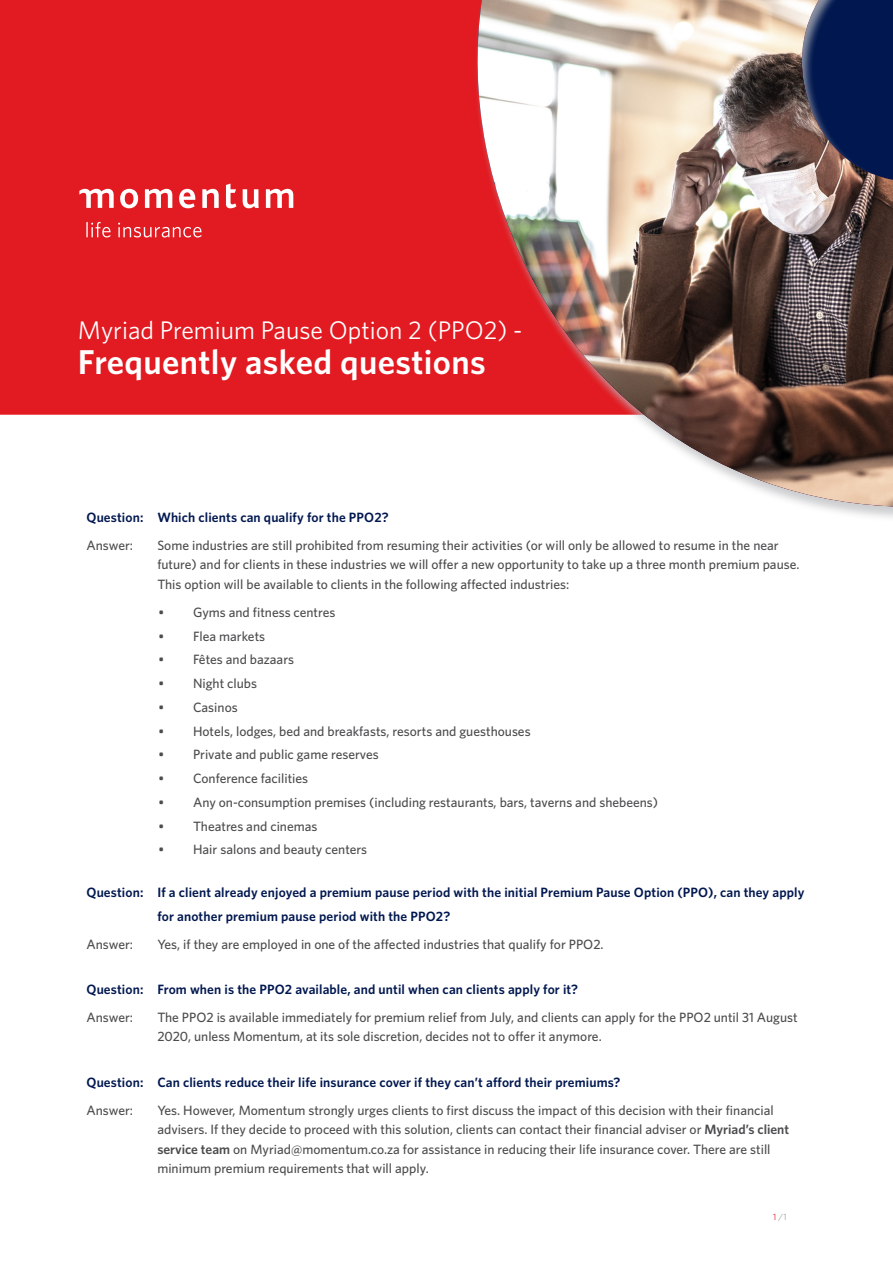
<style>
.page{position:relative;width:893px;height:1263px;background:#fff}
.page>*{position:absolute;margin:0;border:0;box-sizing:border-box;transform-origin:0 0}
.body{font:600 34.5px "Whitney";letter-spacing:.01em;color:#fff}
.body-2{font:25.5px "Whitney";color:#fff}
.body-3{font:500 13.5px/19.5px "Whitney";color:#4b4c4d}
.body-4{font:600 13.5px/24px "Whitney";letter-spacing:.01em;color:#00174f}
.t1{font:9px "Whitney";color:#9d9fa2}
.s1{font-weight:600}
.s2{color:#e21a21}
</style>
<div class="page">
<div style="left:0;top:0;width:440px;height:415px;background:#e21a21"></div>
<svg style="left:440px;top:0;width:453px;height:518px;fill:#e21a21"></svg>
<img style="left:475px;top:0;width:418px;height:506px">
<svg style="left:120px;top:184px;width:173px;height:24px"></svg>
<svg style="left:79px;top:189px;width:35px;height:19px"></svg>
<svg style="left:86px;top:222px;width:24px;height:15px"></svg>
<svg style="left:118px;top:223px;width:83px;height:14px"></svg>
<p class="body-2" style="left:78px;top:313px;width:446px">Myriad Premium Pause Option 2 (PPO2) -</p>
<p class="body" style="left:78px;top:339px;width:409px">Frequently asked questions</p>
<p class="body-4" style="left:87px;top:505px;width:304px">Question: Which clients can qualify for the PPO2?</p>
<p class="body-3" style="left:87px;top:535px;width:48px">Answer:</p>
<p class="body-3" style="left:157px;top:535px;width:644px">Some industries are still prohibited from resuming their activities (or will only be allowed to resume in the near future) and for clients in these industries we will offer a new opportunity to take up a three month premium pause.<br>This option will be available to clients in the following affected industries:</p>
<p class="body-3" style="left:159px;top:602px;width:178px">• Gyms and fitness centres</p>
<p class="body-3" style="left:159px;top:626px;width:108px">• Flea markets</p>
<p class="body-3" style="left:159px;top:650px;width:137px">• Fêtes and bazaars</p>
<p class="body-3" style="left:159px;top:673px;width:100px">• Night clubs</p>
<p class="body-3" style="left:159px;top:697px;width:81px">• Casinos</p>
<p class="body-3" style="left:159px;top:721px;width:374px">• Hotels, lodges, bed and breakfasts, resorts and guesthouses</p>
<p class="body-3" style="left:159px;top:745px;width:222px">• Private and public game reserves</p>
<p class="body-3" style="left:159px;top:768px;width:151px">• Conference facilities</p>
<p class="body-3" style="left:159px;top:792px;width:501px">• Any on-consumption premises (including restaurants, bars, taverns and shebeens)</p>
<p class="body-3" style="left:159px;top:816px;width:160px">• Theatres and cinemas</p>
<p class="body-3" style="left:159px;top:840px;width:210px">• Hair salons and beauty centers</p>
<p class="body-4" style="left:157px;top:880px;width:649px;text-indent:-71px">Question: If a client already enjoyed a premium pause period with the initial Premium Pause Option (PPO), can they apply for another premium pause period with the PPO2?</p>
<p class="body-3" style="left:87px;top:934px;width:48px">Answer:</p>
<p class="body-3" style="left:157px;top:934px;width:448px">Yes, if they are employed in one of the affected industries that qualify for PPO2.</p>
<p class="body-4" style="left:87px;top:977px;width:493px">Question: From when is the PPO2 available, and until when can clients apply for it?</p>
<p class="body-3" style="left:87px;top:1007px;width:48px">Answer:</p>
<p class="body-3" style="left:157px;top:1007px;width:642px">The PPO2 is available immediately for premium relief from July, and clients can apply for the PPO2 until 31 August<br>2020, unless Momentum, at its sole discretion, decides not to offer it anymore.</p>
<p class="body-4" style="left:87px;top:1070px;width:535px">Question: Can clients reduce their life insurance cover if they can’t afford their premiums?</p>
<p class="body-3" style="left:87px;top:1100px;width:48px">Answer:</p>
<p class="body-3" style="left:157px;top:1100px;width:633px">Yes. However, Momentum strongly urges clients to first discuss the impact of this decision with their financial advisers. If they decide to proceed with this solution, clients can contact their financial adviser or <span class="s1">Myriad’s client service team</span> on Myriad@momentum.co.za for assistance in reducing their life insurance cover. There are still minimum premium requirements that will apply.</p>
<p class="t1" style="left:773px;top:1211px;width:15px"><span class="s2">1</span> /1</p>
</div>
